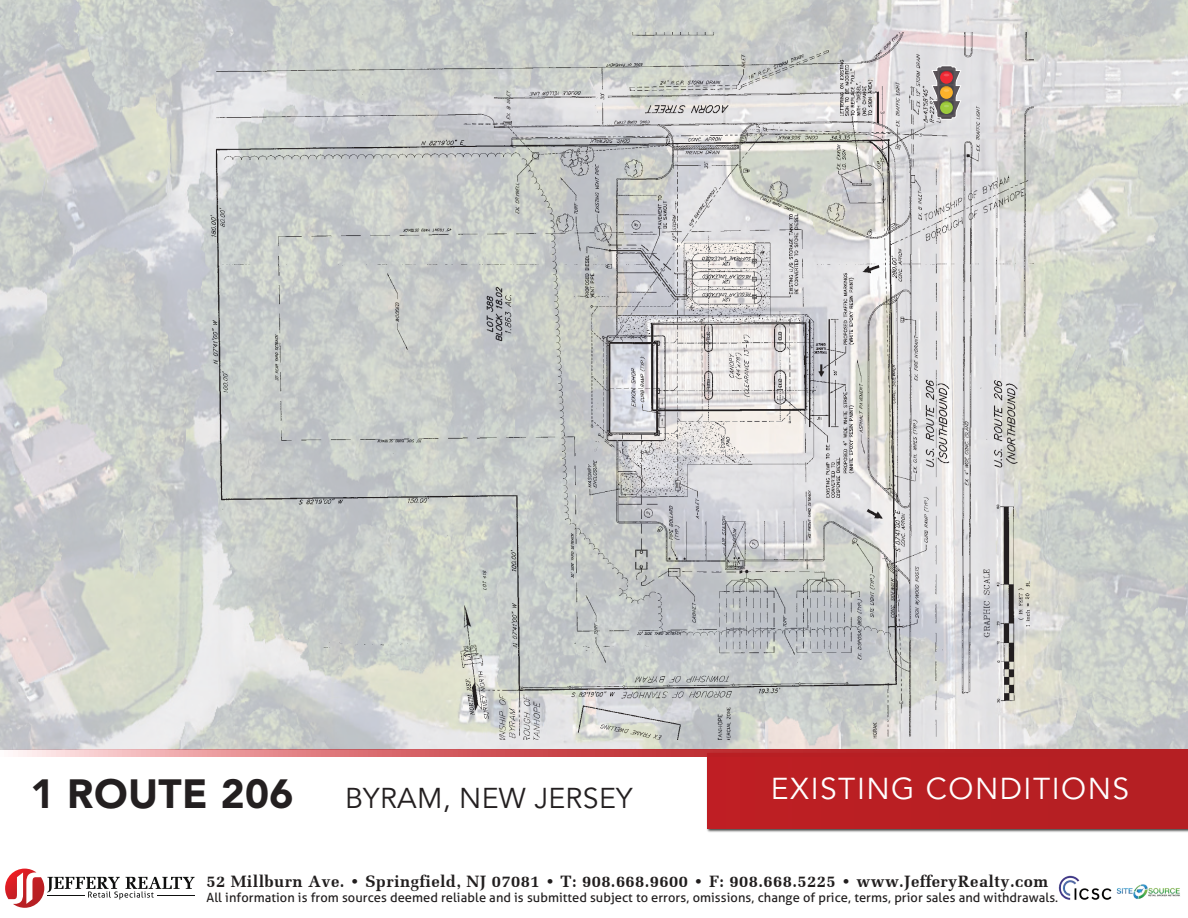
<style>
.page{position:relative;width:1188px;height:918px;background:#fff}
.page>*{position:absolute;margin:0;border:0;box-sizing:border-box;transform-origin:0 0}
.t1{font:900 40.5px "Avenir LT Std";letter-spacing:.01em;color:#231f20}
.t2{font:30px "Avenir LT Std";letter-spacing:.05em;color:#fff}
.t3{font:28.5px "Avenir LT Std";letter-spacing:.01em;color:#231f20}
.t4{font:700 16.5px "Melior";letter-spacing:.025em;color:#211e1e}
.t5{font:12.75px "Aller";letter-spacing:.005em;color:#211e1e}
</style>
<div class="page">
<img style="left:0;top:0;width:1188px;height:750px">
<img style="left:196px;top:33px;width:838px;height:707px">
<svg style="left:932px;top:65px;width:29px;height:55px;background:#a28e7d"></svg>
<img style="left:707px;top:757px;width:481px;height:75px">
<div style="left:708px;top:753px;width:480px;height:76px;background:#b81f23"></div>
<svg style="left:18px;top:750px;width:1170px;height:7px"></svg>
<svg style="left:5px;top:869px;width:190px;height:39px"></svg>
<hr style="left:47px;top:895px;width:37px;height:1px;background:#0e0f0e">
<hr style="left:157px;top:895px;width:38px;height:1px;background:#0e0f0e">
<img style="left:1125px;top:884px;width:55px;height:15px">
<img style="left:1058px;top:875px;width:67px;height:25px">
<h1 class="t1" style="left:30px;top:769px;width:265px">1 ROUTE 206</h1>
<h3 class="t3" style="left:345px;top:782px;width:289px">BYRAM, NEW JERSEY</h3>
<h2 class="t2" style="left:771px;top:771px;width:360px">EXISTING CONDITIONS</h2>
<p class="t4" style="left:206px;top:871px;width:843px">52 Millburn Ave. • Springfield, NJ 07081 • T: 908.668.9600 • F: 908.668.5225 • www.JefferyRealty.com</p>
<p class="t5" style="left:206px;top:890px;width:853px">All information is from sources deemed reliable and is submitted subject to errors, omissions, change of price, terms, prior sales and withdrawals.</p>
</div>
